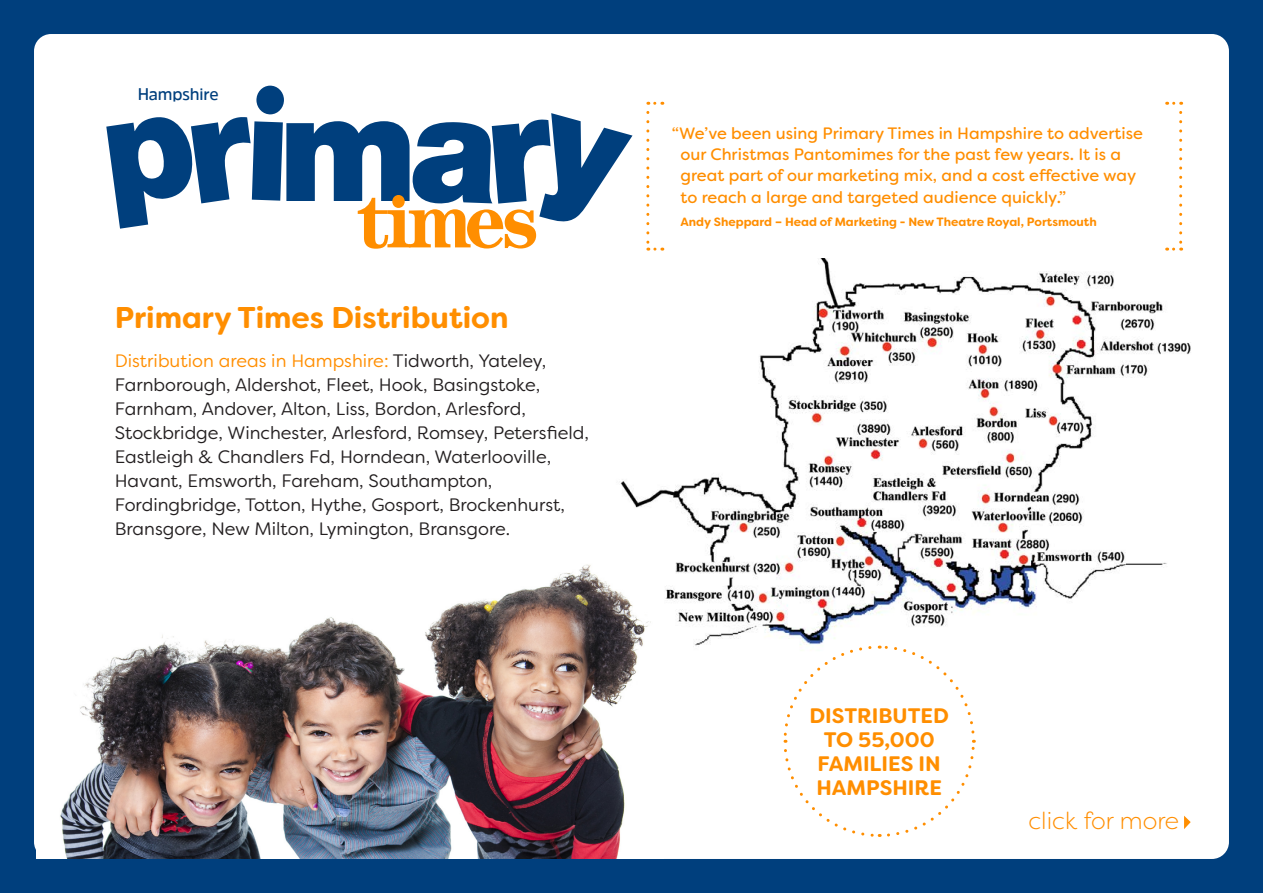
<style>
.page{position:relative;width:1263px;height:893px;background:#003f7d}
.page>*{position:absolute;margin:0;border:0;box-sizing:border-box;transform-origin:0 0}
.t1{font:700 30px "Filson Soft";color:#ff8e00}
.t2{font:300 24px "Filson Soft";color:#ff8e00}
.t3{font:700 21px/24px "Filson Soft";color:#ff8e00;text-align:center}
.t4{font:18px/24px "Filson Soft";color:#231f20}
.t5{font:600 16.8px "Amsi Pro";letter-spacing:-.01em;color:#003f7d;scale:.96 1}
.t6{font:16.5px/21px "Filson Soft";color:#ff8e00}
.t7{font:700 12px "Filson Soft";color:#ff8e00}
.s1{color:#ff8e00}
</style>
<div class="page">
<div style="left:34px;top:34px;width:1195px;height:825px;background:#fff;border-radius:17px"></div>
<svg style="left:648px;top:102px;width:7px;height:3px"></svg>
<svg style="left:646px;top:112px;width:3px;height:139px"></svg>
<svg style="left:655px;top:248px;width:8px;height:3px"></svg>
<svg style="left:1174px;top:102px;width:8px;height:3px"></svg>
<svg style="left:1167px;top:112px;width:15px;height:139px"></svg>
<svg style="left:1184px;top:816px;width:7px;height:13px"></svg>
<img style="left:620px;top:259px;width:571px;height:387px">
<img style="left:36px;top:552px;width:627px;height:307px">
<svg style="left:782px;top:644px;width:194px;height:193px"></svg>
<div style="left:256px;top:85px;width:28px;height:30px;background:#003f7d;border-radius:50%"></div>
<svg style="left:106px;top:113px;width:526px;height:136px"></svg>
<div style="left:392px;top:195px;width:13px;height:13px;background:#ff8e00;border-radius:50%"></div>
<p class="t5" style="left:138px;top:83px;width:86px">Hampshire</p>
<p class="t1" style="left:115px;top:298px;width:395px">Primary Times Distribution</p>
<p class="t4" style="left:115px;top:348px;width:476px"><span class="s1">Distribution areas in Hampshire:</span> Tidworth, Yateley, Farnborough, Aldershot, Fleet, Hook, Basingstoke, Farnham, Andover, Alton, Liss, Bordon, Arlesford, Stockbridge, Winchester, Arlesford, Romsey, Petersfield, Eastleigh &amp; Chandlers Fd, Horndean, Waterlooville, Havant, Emsworth, Fareham, Southampton, Fordingbridge, Totton, Hythe, Gosport, Brockenhurst, Bransgore, New Milton, Lymington, Bransgore.</p>
<p class="t6" style="left:680px;top:122px;width:464px;text-indent:-9px">“We’ve been using Primary Times in Hampshire to advertise our Christmas Pantomimes for the past few years. It is a great part of our marketing mix, and a cost effective way</p>
<p class="t6" style="left:680px;top:187px;width:387px">to reach a large and targeted audience quickly.”</p>
<p class="t7" style="left:680px;top:214px;width:418px">Andy Sheppard – Head of Marketing - New Theatre Royal, Portsmouth</p>
<p class="t3" style="left:809px;top:704px;width:141px">DISTRIBUTED</p>
<p class="t3" style="left:816px;top:728px;width:127px">TO 55,000<br>FAMILIES IN<br>HAMPSHIRE</p>
<p class="t2" style="left:1028px;top:806px;width:152px">click for more</p>
</div>
